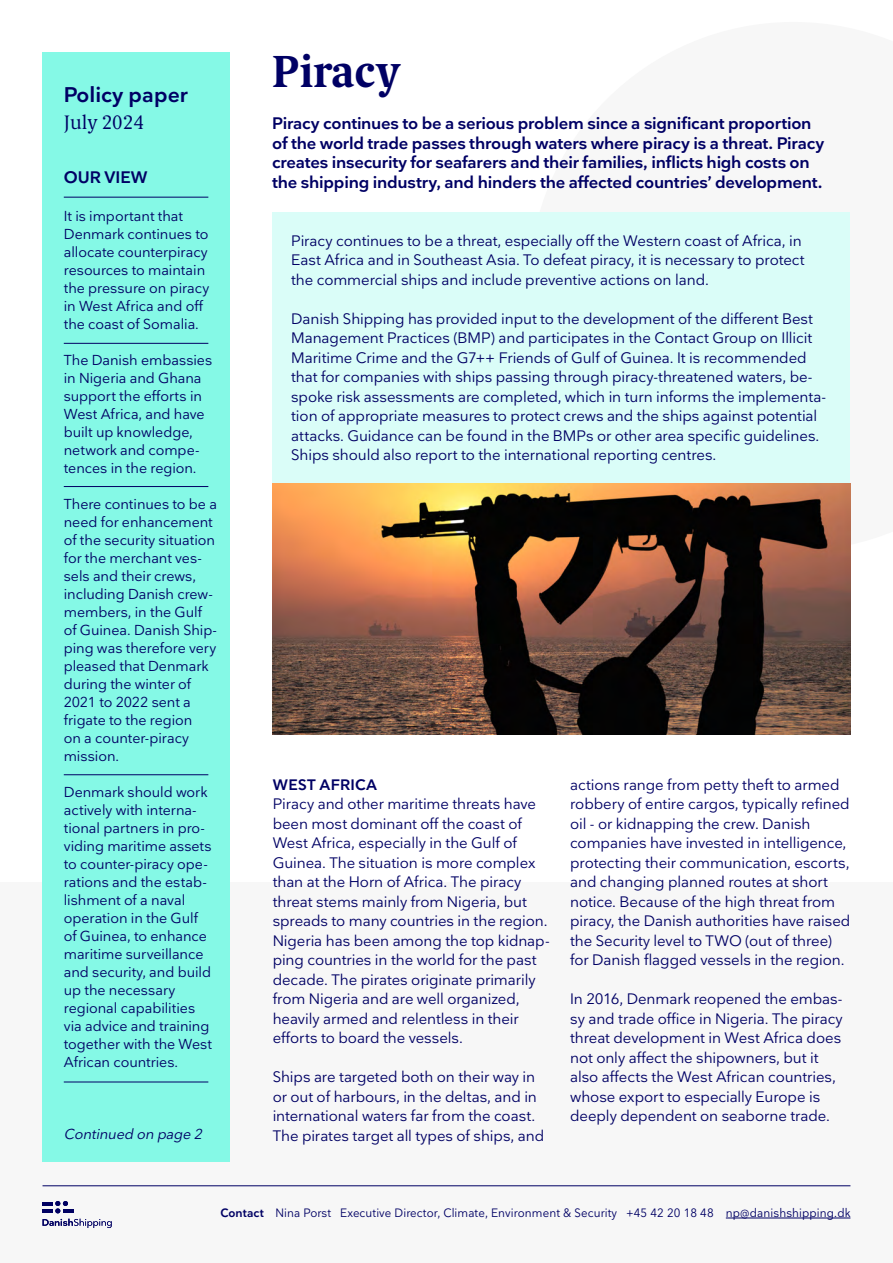
<style>
.page{position:relative;width:893px;height:1263px;background:#fff}
.page>*{position:absolute;margin:0;border:0;box-sizing:border-box;transform-origin:0 0}
.t1{font:700 45px "Berlingske Serif Text";color:#000064}
.t2{font:600 21px "Nationale";color:#000064}
.t3{font:300 19.5px "Berlingske Serif Text";color:#000064}
.t4{font:600 16.5px/19.5px "Nationale";letter-spacing:-.015em;color:#000064}
.t5{font:15px/19.5px "Nationale";letter-spacing:-.005em;color:#000064}
.t6{font:600 15px "Nationale";letter-spacing:.02em;color:#000064}
.t7{font:14.25px/18px "Nationale";letter-spacing:-.005em;color:#000064}
.t8{font:italic 14.25px "Nationale";color:#000064}
.t9{font:12px "Nationale";letter-spacing:.01em;color:#000064;scale:.96 1}
.s1{font-weight:600}
</style>
<div class="page">
<div style="left:0;top:882px;width:893px;height:381px;background:#f7f7f7"></div>
<svg style="left:43px;top:1202px;width:10px;height:3px"></svg>
<hr style="left:43px;top:1209px;width:10px;height:4px;background:#000062">
<hr style="left:63px;top:1209px;width:10px;height:4px;background:#000062">
<svg style="left:55px;top:1201px;width:13px;height:12px"></svg>
<svg style="left:43px;top:1219px;width:69px;height:9px"></svg>
<hr style="left:726px;top:1218px;width:124px;height:1px;background:#000064">
<div style="left:43px;top:53px;width:187px;height:1109px;background:#85f9e6"></div>
<hr style="left:64px;top:486px;width:144px;height:1px;background:#000064">
<hr style="left:64px;top:774px;width:144px;height:1px;background:#000064">
<hr style="left:64px;top:1081px;width:144px;height:1px;background:#000064">
<hr style="left:64px;top:343px;width:144px;height:1px;background:#000064">
<hr style="left:64px;top:197px;width:144px;height:1px;background:#000064">
<div style="left:273px;top:212px;width:577px;height:271px;background:#dafdf8"></div>
<img style="left:272px;top:483px;width:578px;height:252px">
<hr style="left:43px;top:1185px;width:807px;height:1px;background:#000064">
<h2 class="t2" style="left:64px;top:81px;width:126px">Policy paper</h2>
<h3 class="t3" style="left:64px;top:109px;width:82px">July 2024</h3>
<p class="t4" style="left:64px;top:167px;width:85px">OUR VIEW</p>
<p class="t7" style="left:64px;top:206px;width:147px">It is important that<br>Denmark continues to allocate counterpiracy resources to maintain the pressure on piracy in West Africa and off the coast of Somalia.</p>
<p class="t7" style="left:64px;top:350px;width:150px">The Danish embassies in Nigeria and Ghana support the efforts in<br>West Africa, and have built up knowledge, network and compe&shy;tences in the region.</p>
<p class="t7" style="left:64px;top:494px;width:155px">There continues to be a need for enhancement of the security situation for the merchant ves&shy;sels and their crews, including Danish crew&shy;members, in the Gulf of Guinea. Danish Ship&shy;ping was therefore very pleased that Denmark during the winter of<br>2021 to 2022 sent a frigate to the region<br>on a counter-piracy mission.</p>
<p class="t7" style="left:64px;top:782px;width:150px">Denmark should work actively with interna&shy;tional partners in pro&shy;viding maritime assets to counter-piracy ope&shy;rations and the estab&shy;lishment of a naval operation in the Gulf of Guinea, to enhance maritime surveillance and security, and build up the necessary regional capabilities via advice and training together with the West<br>African countries.</p>
<p class="t8" style="left:64px;top:1125px;width:143px">Continued on page 2</p>
<h1 class="t1" style="left:272px;top:39px;width:130px">Piracy</h1>
<p class="t4" style="left:272px;top:113px;width:554px">Piracy continues to be a serious problem since a significant proportion of the world trade passes through waters where piracy is a threat. Piracy creates insecurity for seafarers and their families, inflicts high costs on the shipping industry, and hinders the affected countries’ development.</p>
<p class="t5" style="left:291px;top:230px;width:515px">Piracy continues to be a threat, especially off the Western coast of Africa, in<br>East Africa and in Southeast Asia. To defeat piracy, it is necessary to protect the commercial ships and include preventive actions on land.</p>
<p class="t5" style="left:291px;top:308px;width:537px">Danish Shipping has provided input to the development of the different Best Management Practices (BMP) and participates in the Contact Group on Illicit Maritime Crime and the G7++ Friends of Gulf of Guinea. It is recommended that for companies with ships passing through piracy-threatened waters, be&shy;spoke risk assessments are completed, which in turn informs the implementa&shy;tion of appropriate measures to protect crews and the ships against potential attacks. Guidance can be found in the BMPs or other area specific guidelines.<br>Ships should also report to the international reporting centres.</p>
<p class="t6" style="left:273px;top:775px;width:106px">WEST AFRICA</p>
<p class="t5" style="left:273px;top:794px;width:279px">Piracy and other maritime threats have been most dominant off the coast of West Africa, especially in the Gulf of Guinea. The situation is more complex than at the Horn of Africa. The piracy threat stems mainly from Nigeria, but spreads to many countries in the region.<br>Nigeria has been among the top kidnap&shy;ping countries in the world for the past decade. The pirates originate primarily from Nigeria and are well organized, heavily armed and relentless in their efforts to board the vessels.</p>
<p class="t5" style="left:273px;top:1067px;width:273px">Ships are targeted both on their way in or out of harbours, in the deltas, and in international waters far from the coast.<br>The pirates target all types of ships, and</p>
<p class="t5" style="left:570px;top:774px;width:282px">actions range from petty theft to armed robbery of entire cargos, typically refined oil - or kidnapping the crew. Danish companies have invested in intelligence, protecting their communication, escorts, and changing planned routes at short notice. Because of the high threat from piracy, the Danish authorities have raised the Security level to TWO (out of three) for Danish flagged vessels in the region.</p>
<p class="t5" style="left:570px;top:989px;width:274px">In 2016, Denmark reopened the embas&shy;sy and trade office in Nigeria. The piracy threat development in West Africa does not only affect the shipowners, but it also affects the West African countries, whose export to especially Europe is deeply dependent on seaborne trade.</p>
<p class="t9" style="left:220px;top:1205px;width:658px"><span class="s1">Contact</span> Nina Porst Executive Director, Climate, Environment &amp; Security +45 42 20 18 48 np@danishshipping.dk</p>
</div>
